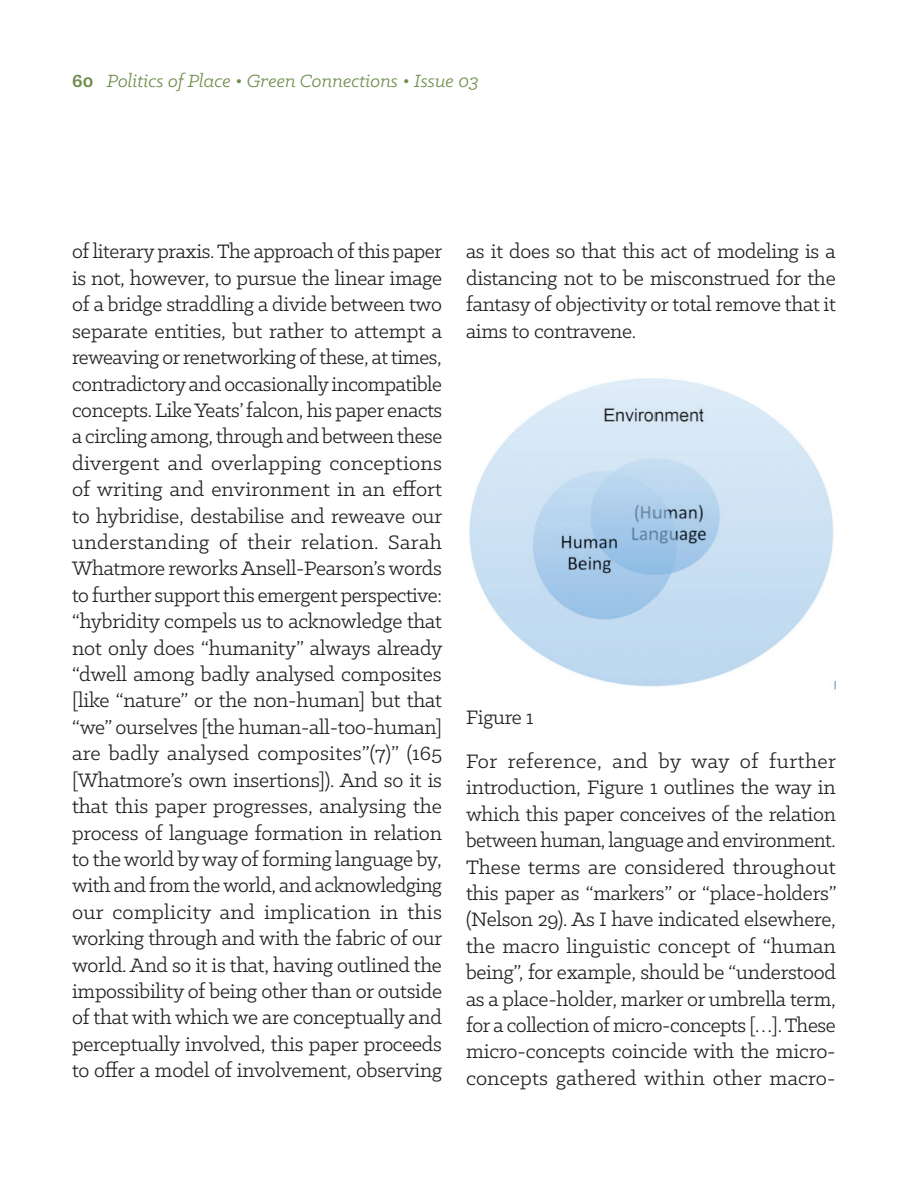
<style>
.page{position:relative;width:908px;height:1191px;background:#fff}
.page>*{position:absolute;margin:0;border:0;box-sizing:border-box;transform-origin:0 0}
.t1{font:22px/26.4px "Klinic Slab";letter-spacing:-.01em;color:#231f20;text-align:justify}
.t2{font:22px/43.4px "Klinic Slab";letter-spacing:.02em;color:#231f20}
.t3{font:italic 20px "Klinic Slab";color:#6e8c4b}
.s1{font-weight:700;font-style:normal}
</style>
<div class="page">
<img style="left:469px;top:378px;width:366px;height:312px">
<p class="t3" style="left:72px;top:68px;width:408px"><span class="s1">60</span> Politics of Place • Green Connections • Issue 03</p>
<p class="t1" style="left:72px;top:238px;width:372px">of literary praxis. The approach of this paper is not, however, to pursue the linear image of a bridge straddling a divide between two separate entities, but rather to attempt a reweaving or renetworking of these, at times, contradictory and occasionally incompatible concepts. Like Yeats’ falcon, his paper enacts a circling among, through and between these divergent and overlapping conceptions of writing and environment in an effort to hybridise, destabilise and reweave our understanding of their relation. Sarah Whatmore reworks Ansell-Pearson’s words to further support this emergent perspective: “hybridity compels us to acknowledge that not only does “humanity” always already “dwell among badly analysed composites [like “nature” or the non-human] but that “we” ourselves [the human-all-too-human] are badly analysed composites”(7)” (165 [Whatmore’s own insertions]). And so it is that this paper progresses, analysing the process of language formation in relation to the world by way of forming language by, with and from the world, and acknowledging our complicity and implication in this working through and with the fabric of our world. And so it is that, having outlined the impossibility of being other than or outside of that with which we are conceptually and perceptually involved, this paper proceeds to offer a model of involvement, observing</p>
<p class="t1" style="left:466px;top:238px;width:371px">as it does so that this act of modeling is a distancing not to be misconstrued for the fantasy of objectivity or total remove that it aims to contravene.</p>
<p class="t2" style="left:466px;top:695px;width:371px">Figure 1<br>For reference, and by way of further</p>
<p class="t1" style="left:466px;top:773px;width:372px">introduction, Figure 1 outlines the way in which this paper conceives of the relation between human, language and environment.<br>These terms are considered throughout this paper as “markers” or “place-holders” (Nelson 29). As I have indicated elsewhere, the macro linguistic concept of “human being”, for example, should be “understood as a place-holder, marker or umbrella term, for a collection of micro-concepts […]. These micro-concepts coincide with the micro&shy;concepts gathered within other macro-</p>
</div>
